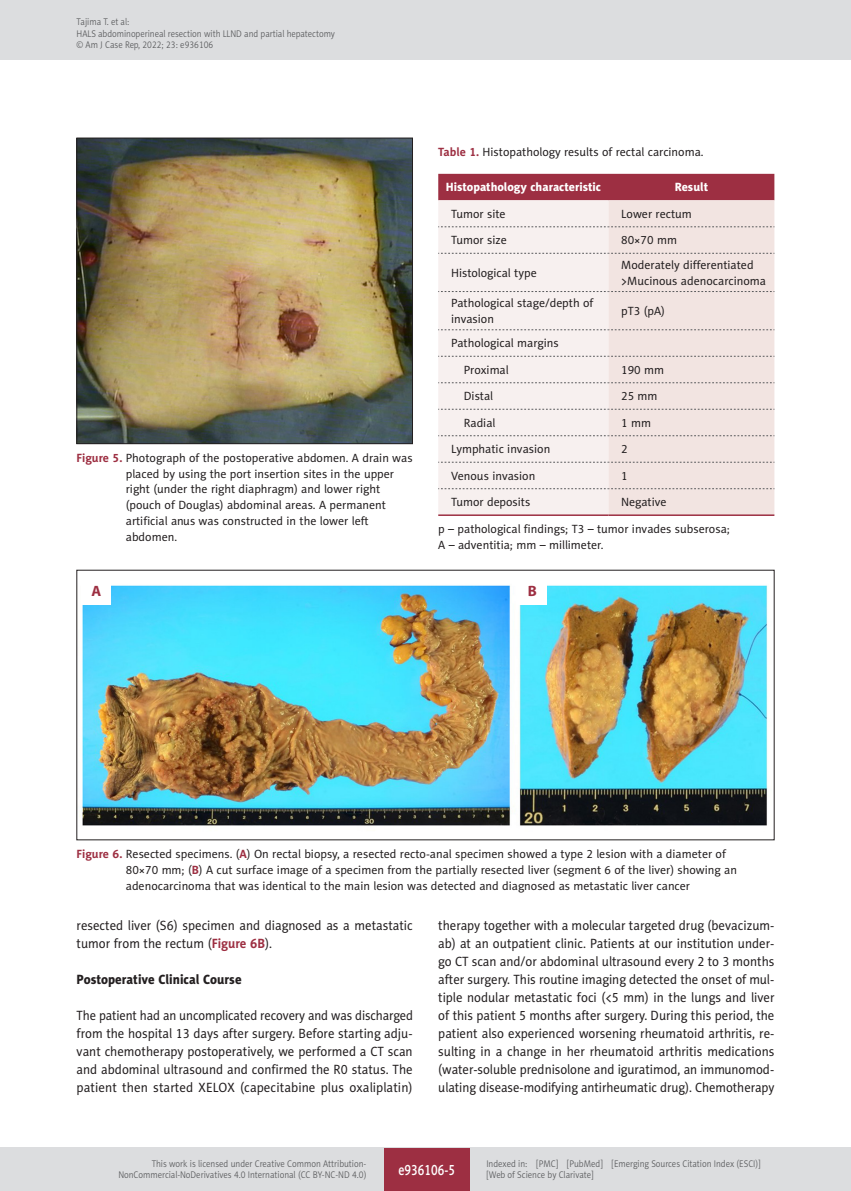
<style>
.page{position:relative;width:851px;height:1191px;background:#fff}
.page>*{position:absolute;margin:0;border:0;box-sizing:border-box;transform-origin:0 0}
.t1{font:15px "Naomi Sans EFN Medium";color:#fff;scale:.8 1}
.t2{font:700 15px "Myriad Pro";color:#9d2f42}
.AJCR_Body{font:13.5px/18px "Naomi Sans EFN";color:#231f20;scale:.95 1}
.AJCR_Body-2{font:13.5px/18px "Naomi Sans EFN";color:#231f20;text-align:justify;scale:.93 1}
.AJCR_Headline_2{font:13.5px "Naomi Sans EFN Heavy";color:#231f20;scale:.95 1}
.AJCR_Rycina_tytul{font:12px/15.8px "Naomi Sans EFN";color:#231f20}
.AJCR_Tabela_zawartos{font:12px/15.8px "Naomi Sans EFN";color:#231f20}
.AJCR_Table_podpis_do{font:12px/15.8px "Naomi Sans EFN";color:#231f20}
.AJCR_Tabela_tytul{font:12px "Naomi Sans EFN";color:#231f20}
.AJCR_Tabela_Head{font:12px "Naomi Sans EFN Heavy";color:#fff}
.t3{font:9.75px/11.2px "Naomi Sans EFN Light";color:#57585a;scale:.9 1}
.s1{font-weight:700;color:#9d2f42}
</style>
<div class="page">
<img style="left:79px;top:585px;width:689px;height:241px">
<div style="left:82px;top:576px;width:29px;height:28px;background:#fff"></div>
<div style="left:517px;top:576px;width:30px;height:28px;background:#fff"></div>
<img style="left:79px;top:140px;width:331px;height:302px">
<div style="left:77px;top:138px;width:335px;height:306px;border:1px solid #231f20"></div>
<div style="left:438px;top:174px;width:336px;height:26px;background:#9d2f42"></div>
<div style="left:438px;top:200px;width:170px;height:314px;background:#f7f0ef"></div>
<div style="left:608px;top:200px;width:166px;height:314px;background:#f2e4e1"></div>
<svg style="left:438px;top:226px;width:336px;height:1px"></svg>
<svg style="left:438px;top:253px;width:336px;height:1px"></svg>
<svg style="left:438px;top:291px;width:336px;height:1px"></svg>
<svg style="left:438px;top:329px;width:336px;height:1px"></svg>
<svg style="left:438px;top:356px;width:336px;height:1px"></svg>
<svg style="left:438px;top:382px;width:336px;height:1px"></svg>
<svg style="left:438px;top:409px;width:336px;height:1px"></svg>
<svg style="left:438px;top:435px;width:336px;height:1px"></svg>
<svg style="left:438px;top:462px;width:336px;height:1px"></svg>
<svg style="left:438px;top:488px;width:336px;height:1px"></svg>
<hr style="left:438px;top:514px;width:170px;height:2px;background:#9d2f42">
<hr style="left:608px;top:514px;width:166px;height:2px;background:#9d2f42">
<div style="left:0;top:0;width:850px;height:60px;background:#dcdddf"></div>
<div style="left:0;top:1148px;width:850px;height:43px;background:#dcdddf"></div>
<div style="left:384px;top:1147px;width:85px;height:43px;background:#9d2f42"></div>
<p class="t3" style="left:77px;top:16px;width:288px">Tajima T. et al:<br>HALS abdominoperineal resection with LLND and partial hepatectomy © Am J Case Rep, 2022; 23: e936106</p>
<p class="AJCR_Rycina_tytul" style="left:126px;top:450px;width:288px;text-indent:-49px"><span class="s1">Figure 5.</span> Photograph of the postoperative abdomen. A drain was placed by using the port insertion sites in the upper right (under the right diaphragm) and lower right (pouch of Douglas) abdominal areas. A permanent artificial anus was constructed in the lower left abdomen.</p>
<p class="AJCR_Tabela_tytul" style="left:438px;top:145px;width:267px"><span class="s1">Table 1.</span> Histopathology results of rectal carcinoma.</p>
<p class="AJCR_Tabela_Head" style="left:445px;top:180px;width:157px">Histopathology characteristic</p>
<p class="AJCR_Tabela_Head" style="left:674px;top:180px;width:35px">Result</p>
<p class="AJCR_Tabela_zawartos" style="left:451px;top:206px;width:56px">Tumor site</p>
<p class="AJCR_Tabela_zawartos" style="left:621px;top:206px;width:72px">Lower rectum</p>
<p class="AJCR_Tabela_zawartos" style="left:451px;top:232px;width:57px">Tumor size</p>
<p class="AJCR_Tabela_zawartos" style="left:621px;top:232px;width:57px">80×70 mm</p>
<p class="AJCR_Tabela_zawartos" style="left:451px;top:265px;width:87px">Histological type</p>
<p class="AJCR_Tabela_zawartos" style="left:621px;top:257px;width:146px">Moderately differentiated &gt;Mucinous adenocarcinoma</p>
<p class="AJCR_Tabela_zawartos" style="left:451px;top:295px;width:144px">Pathological stage/depth of invasion</p>
<p class="AJCR_Tabela_zawartos" style="left:621px;top:303px;width:45px">pT3 (pA)</p>
<p class="AJCR_Tabela_zawartos" style="left:451px;top:335px;width:109px">Pathological margins</p>
<p class="AJCR_Tabela_zawartos" style="left:463px;top:362px;width:46px">Proximal</p>
<p class="AJCR_Tabela_zawartos" style="left:621px;top:362px;width:44px">190 mm</p>
<p class="AJCR_Tabela_zawartos" style="left:463px;top:388px;width:31px">Distal</p>
<p class="AJCR_Tabela_zawartos" style="left:621px;top:388px;width:38px">25 mm</p>
<p class="AJCR_Tabela_zawartos" style="left:463px;top:415px;width:33px">Radial</p>
<p class="AJCR_Tabela_zawartos" style="left:621px;top:415px;width:31px">1 mm</p>
<p class="AJCR_Tabela_zawartos" style="left:451px;top:441px;width:101px">Lymphatic invasion</p>
<p class="AJCR_Tabela_zawartos" style="left:621px;top:441px;width:8px">2</p>
<p class="AJCR_Tabela_zawartos" style="left:451px;top:468px;width:86px">Venous invasion</p>
<p class="AJCR_Tabela_zawartos" style="left:621px;top:468px;width:8px">1</p>
<p class="AJCR_Tabela_zawartos" style="left:451px;top:494px;width:81px">Tumor deposits</p>
<p class="AJCR_Tabela_zawartos" style="left:621px;top:494px;width:47px">Negative</p>
<p class="AJCR_Table_podpis_do" style="left:438px;top:521px;width:293px">p – pathological findings; T3 – tumor invades subserosa;<br>A – adventitia; mm – millimeter.</p>
<p class="t2" style="left:91px;top:581px;width:11px">A</p>
<p class="t2" style="left:527px;top:581px;width:11px">B</p>
<p class="AJCR_Rycina_tytul" style="left:126px;top:846px;width:612px;text-indent:-49px"><span class="s1">Figure 6.</span> Resected specimens. (<span class="s1">A</span>) On rectal biopsy, a resected recto-anal specimen showed a type 2 lesion with a diameter of<br>80×70 mm; (<span class="s1">B</span>) A cut surface image of a specimen from the partially resected liver (segment 6 of the liver) showing an adenocarcinoma that was identical to the main lesion was detected and diagnosed as metastatic liver cancer</p>
<p class="AJCR_Body" style="left:77px;top:916px;width:355px">resected liver (S6) specimen and diagnosed as a metastatic tumor from the rectum (<span class="s1">Figure 6B</span>).</p>
<p class="AJCR_Headline_2" style="left:77px;top:971px;width:175px">Postoperative Clinical Course</p>
<p class="AJCR_Body-2" style="left:77px;top:1006px;width:363px">The patient had an uncomplicated recovery and was discharged from the hospital 13 days after surgery. Before starting adju&shy;vant chemotherapy postoperatively, we performed a CT scan and abdominal ultrasound and confirmed the R0 status. The patient then started XELOX (capecitabine plus oxaliplatin)</p>
<p class="AJCR_Body" style="left:438px;top:916px;width:355px;text-align:justify">therapy together with a molecular targeted drug (bevacizum&shy;ab) at an outpatient clinic. Patients at our institution under&shy;go CT scan and/or abdominal ultrasound every 2 to 3 months after surgery. This routine imaging detected the onset of mul&shy;tiple nodular metastatic foci (&lt;5 mm) in the lungs and liver of this patient 5 months after surgery. During this period, the patient also experienced worsening rheumatoid arthritis, re&shy;sulting in a change in her rheumatoid arthritis medications (water-soluble prednisolone and iguratimod, an immunomod&shy;ulating disease-modifying antirheumatic drug). Chemotherapy</p>
<p class="t3" style="left:118px;top:1158px;width:277px;text-align:right">This work is licensed under Creative Common Attribution-<br>NonCommercial-NoDerivatives 4.0 International (CC BY-NC-ND 4.0)</p>
<p class="t1" style="left:398px;top:1160px;width:72px">e936106-5</p>
<p class="t3" style="left:486px;top:1158px;width:306px">Indexed in: [PMC] [PubMed] [Emerging Sources Citation Index (ESCI)] [Web of Science by Clarivate]</p>
</div>
